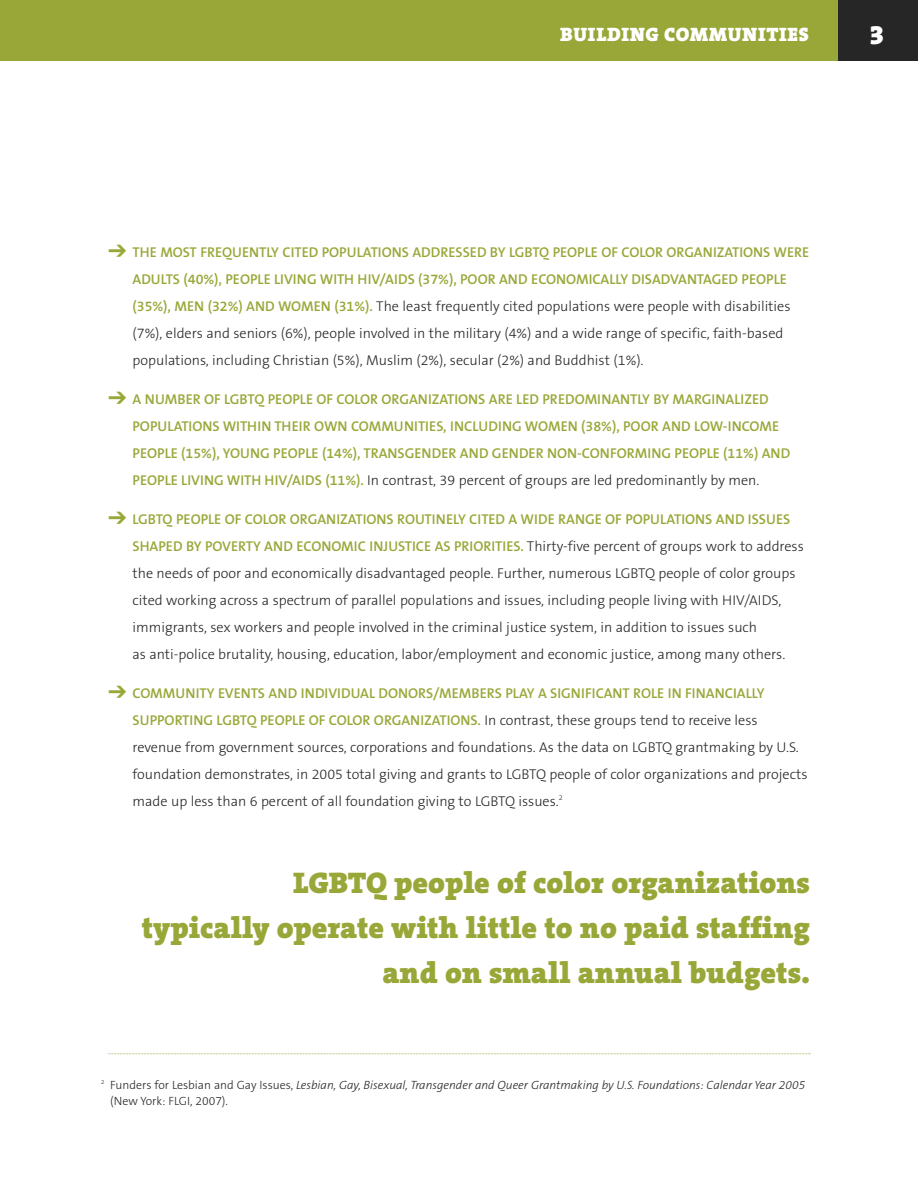
<style>
.page{position:relative;width:918px;height:1188px;background:#fff}
.page>*{position:absolute;margin:0;border:0;box-sizing:border-box;transform-origin:0 0}
.t1{font:900 30px/45px "The Serif B9";color:#99a738;text-align:right}
.t2{font:900 27px "The Serif B9";letter-spacing:.11em;color:#fff}
.t3{font:900 19.5px "The Serif B9";letter-spacing:.025em;color:#fff}
.t4{font:300 14.25px/27px "The Sans B3";color:#272627}
.t5{font:600 14.25px/27px "The Sans B6";color:#99a738}
.t6{font:italic 300 12px/16.5px "The Sans B3";color:#272627}
.s1{font-family:"The Sans B6";font-weight:600;color:#99a738}
.s2{font-family:"The Sans B3";font-weight:300;color:#272627}
.s3{font-style:normal}
</style>
<div class="page">
<div style="left:837px;top:0;width:81px;height:61px;background:#272627"></div>
<div style="left:0;top:0;width:837px;height:61px;background:#99a738"></div>
<svg style="left:108px;top:1053px;width:703px;height:1px"></svg>
<h2 class="t2" style="left:579px;top:21px;width:231px">A GLOBAL GAZE</h2>
<h2 class="t2" style="left:870px;top:20px;width:16px">4</h2>
<h3 class="t3" style="left:560px;top:24px;width:250px">BUILDING COMMUNITIES</h3>
<h2 class="t2" style="left:870px;top:20px;width:16px">3</h2>
<p class="t5" style="left:108px;top:239px;width:703px;text-align:center">➔ THE MOST FREQUENTLY CITED POPULATIONS ADDRESSED BY LGBTQ PEOPLE OF COLOR ORGANIZATIONS WERE<br>ADULTS (40%), PEOPLE LIVING WITH HIV/AIDS (37%), POOR AND ECONOMICALLY DISADVANTAGED PEOPLE</p>
<p class="t4" style="left:133px;top:293px;width:659px"><span class="s1">(35%), MEN (32%) AND WOMEN (31%).</span> The least frequently cited populations were people with disabilities (7%), elders and seniors (6%), people involved in the military (4%) and a wide range of specific, faith-based populations, including Christian (5%), Muslim (2%), secular (2%) and Buddhist (1%).</p>
<p class="t5" style="left:133px;top:386px;width:659px;text-indent:-25px">➔ A NUMBER OF LGBTQ PEOPLE OF COLOR ORGANIZATIONS ARE LED PREDOMINANTLY BY MARGINALIZED<br>POPULATIONS WITHIN THEIR OWN COMMUNITIES, INCLUDING WOMEN (38%), POOR AND LOW-INCOME<br>PEOPLE (15%), YOUNG PEOPLE (14%), TRANSGENDER AND GENDER NON-CONFORMING PEOPLE (11%) AND</p>
<p class="t4" style="left:133px;top:467px;width:628px"><span class="s1">PEOPLE LIVING WITH HIV/AIDS (11%).</span> In contrast, 39 percent of groups are led predominantly by men.</p>
<p class="t5" style="left:133px;top:506px;width:673px;text-indent:-25px">➔ LGBTQ PEOPLE OF COLOR ORGANIZATIONS ROUTINELY CITED A WIDE RANGE OF POPULATIONS AND ISSUES<br>SHAPED BY POVERTY AND ECONOMIC INJUSTICE AS PRIORITIES. <span class="s2">Thirty-five percent of groups work to address</span></p>
<p class="t4" style="left:133px;top:560px;width:665px">the needs of poor and economically disadvantaged people. Further, numerous LGBTQ people of color groups cited working across a spectrum of parallel populations and issues, including people living with HIV/AIDS, immigrants, sex workers and people involved in the criminal justice system, in addition to issues such<br>as anti-police brutality, housing, education, labor/employment and economic justice, among many others.</p>
<p class="t5" style="left:133px;top:680px;width:633px;text-indent:-25px">➔ COMMUNITY EVENTS AND INDIVIDUAL DONORS/MEMBERS PLAY A SIGNIFICANT ROLE IN FINANCIALLY<br>SUPPORTING LGBTQ PEOPLE OF COLOR ORGANIZATIONS. <span class="s2">In contrast, these groups tend to receive less</span></p>
<p class="t4" style="left:133px;top:734px;width:676px">revenue from government sources, corporations and foundations. As the data on LGBTQ grantmaking by U.S. foundation demonstrates, in 2005 total giving and grants to LGBTQ people of color organizations and projects made up less than 6 percent of all foundation giving to LGBTQ issues.<sup>2</sup></p>
<h1 class="t1" style="left:142px;top:861px;width:670px">LGBTQ people of color organizations<br>typically operate with little to no paid staffing and on small annual budgets.</h1>
<p class="t6" style="left:110px;top:1077px;width:697px;text-indent:-9px"><sup>2</sup> <span class="s3">Funders for Lesbian and Gay Issues,</span> Lesbian, Gay, Bisexual, Transgender and Queer Grantmaking by U.S. Foundations: Calendar Year 2005 <span class="s3">(New York: FLGI, 2007).</span></p>
</div>
